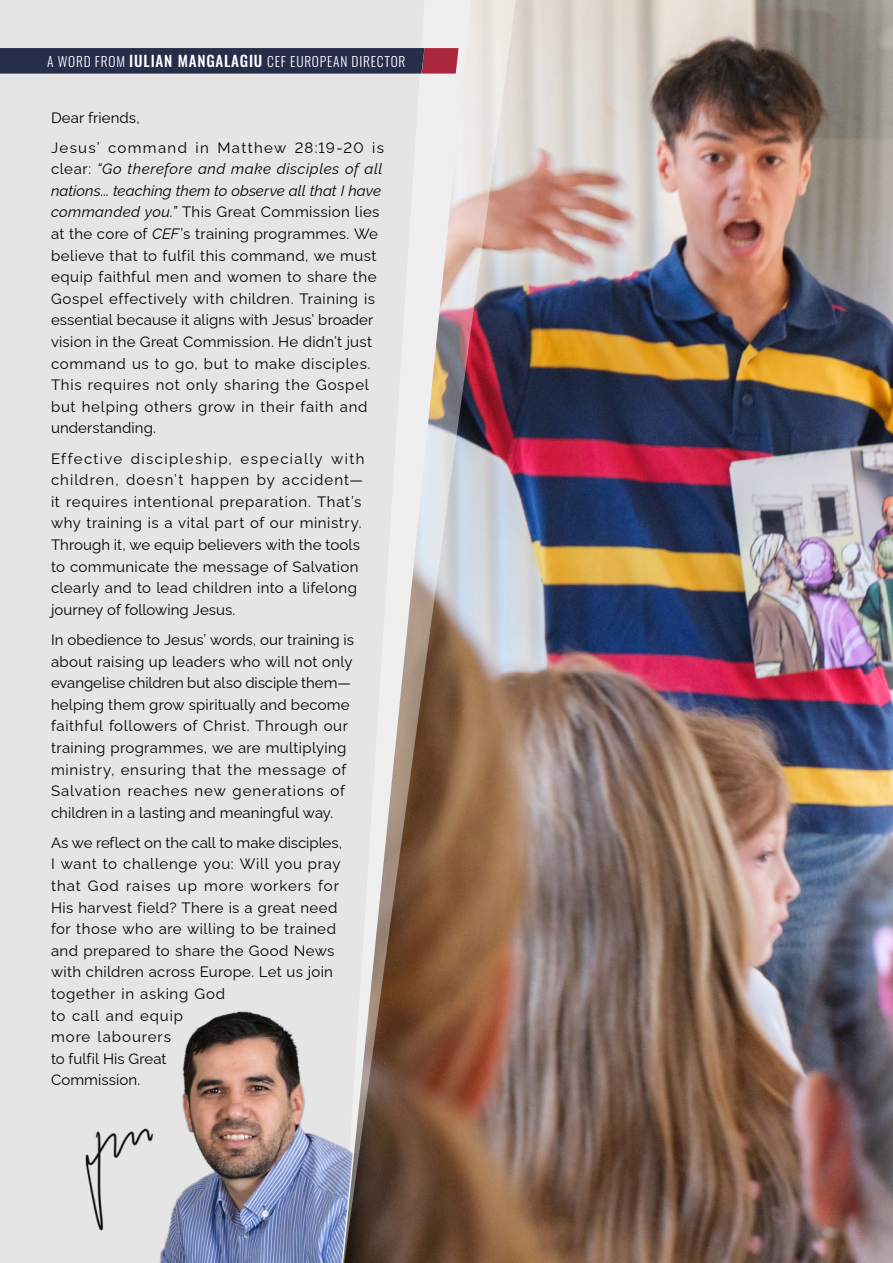
<style>
.page{position:relative;width:893px;height:1263px;background:#fff}
.page>*{position:absolute;margin:0;border:0;box-sizing:border-box;transform-origin:0 0}
.Editorial{font:15px/21.6px "Raleway";letter-spacing:.03em;color:#000}
.Editorial-2{font:15px "Raleway";letter-spacing:.005em;color:#000}
.t1{font:300 13.5px "Oswald";letter-spacing:.055em;color:#fff}
.s1{font-weight:500;font-size:15px}
.s2{font-style:italic}
</style>
<div class="page">
<img style="left:612px;top:0;width:281px;height:1263px">
<div style="left:0;top:0;width:248px;height:1263px;background:#e5e5e5"></div>
<svg style="left:248px;top:0;width:364px;height:1263px;background:#b6a59c"></svg>
<img style="left:154px;top:1003px;width:214px;height:260px">
<svg style="left:0;top:48px;width:459px;height:26px;background:#33314d"></svg>
<img style="left:286px;top:178px;width:607px;height:732px">
<img style="left:71px;top:1116px;width:95px;height:123px">
<p class="t1" style="left:47px;top:49px;width:360px">A WORD FROM <span class="s1">IULIAN MANGALAGIU</span> CEF EUROPEAN DIRECTOR</p>
<p class="Editorial-2" style="left:51px;top:105px;width:90px">Dear friends,</p>
<p class="Editorial" style="left:51px;top:135px;width:335px">Jesus’ command in Matthew 28:19-20 is clear: <span class="s2">“Go therefore and make disciples of all nations... teaching them to observe all that I have commanded you.”</span> This Great Commission lies at the core of <span class="s2">CEF</span>’s training programmes. We believe that to fulfil this command, we must equip faithful men and women to share the Gospel effectively with children. Training is essential because it aligns with Jesus’ broader vision in the Great Commission. He didn’t just command us to go, but to make disciples.<br>This requires not only sharing the Gospel but helping others grow in their faith and understanding.</p>
<p class="Editorial" style="left:51px;top:446px;width:315px">Effective discipleship, especially with children, doesn’t happen by accident— it requires intentional preparation. That’s why training is a vital part of our ministry.<br>Through it, we equip believers with the tools to communicate the message of Salvation clearly and to lead children into a lifelong journey of following Jesus.</p>
<p class="Editorial" style="left:51px;top:627px;width:305px">In obedience to Jesus’ words, our training is about raising up leaders who will not only evangelise children but also disciple them— helping them grow spiritually and become faithful followers of Christ. Through our training programmes, we are multiplying ministry, ensuring that the message of Salvation reaches new generations of children in a lasting and meaningful way.</p>
<p class="Editorial" style="left:51px;top:830px;width:293px">As we reflect on the call to make disciples,<br>I want to challenge you: Will you pray that God raises up more workers for<br>His harvest field? There is a great need for those who are willing to be trained and prepared to share the Good News with children across Europe. Let us join together in asking God<br>to call and equip<br>more labourers<br>to fulfil His Great<br>Commission.</p>
</div>
